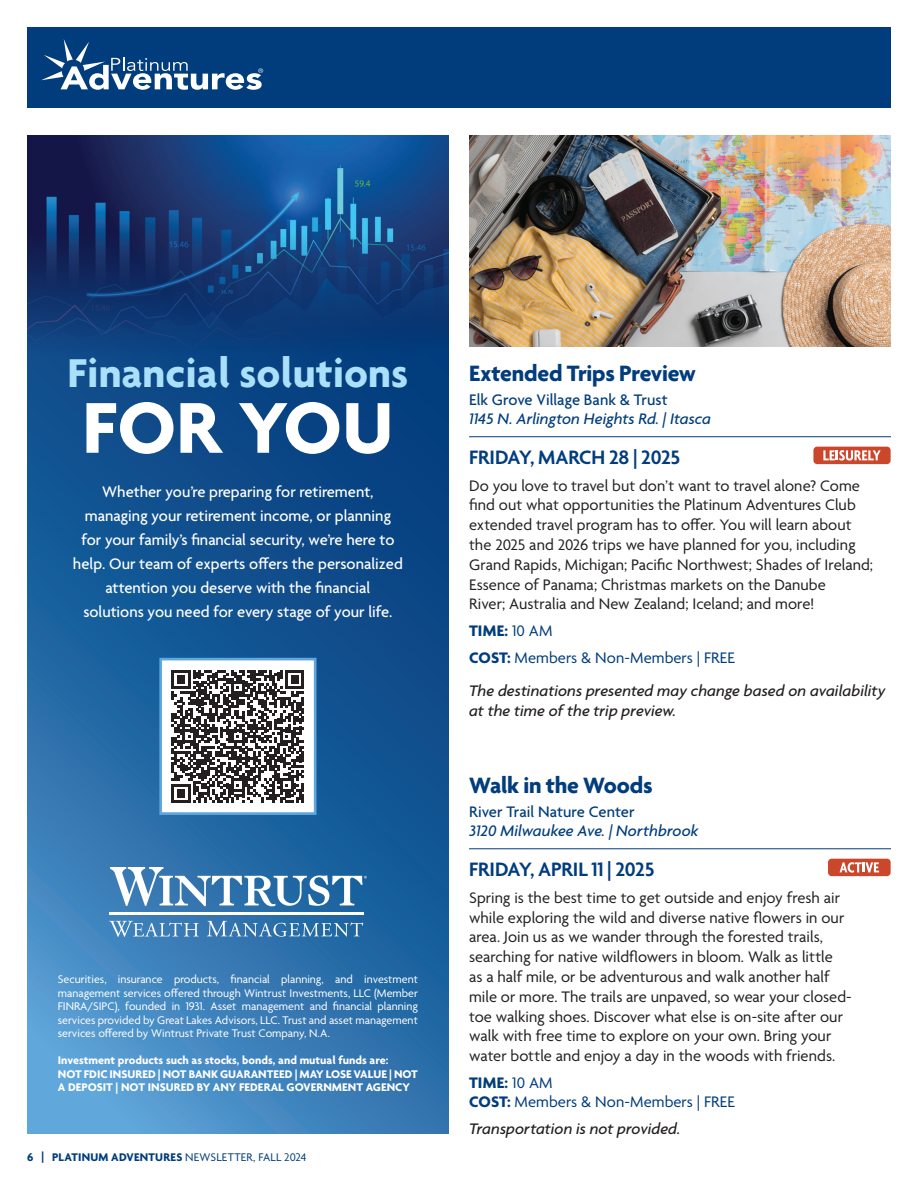
<style>
.page{position:relative;width:918px;height:1188px;background:#fff}
.page>*{position:absolute;margin:0;border:0;box-sizing:border-box;transform-origin:0 0}
.t1{font:700 77.85px "Agenda";color:#fff}
.t2{font:700 43.5px "Agenda";color:#aae0f9}
.EVENT_TITLE{font:700 24px "Agenda";letter-spacing:-.01em;color:#013d7d}
.DATE{font:600 21px "Agenda";letter-spacing:-.01em;color:#013d7d}
.Itin_text{font:16.5px/19.8px "Agenda";color:#231f20}
.t3{font:500 16.5px/24px "Agenda";color:#fff;text-align:center}
.Itin_event{font:italic 500 16.5px/19.8px "Agenda";color:#013d7d}
.Event_disclosure{font:italic 500 16.5px/19.8px "Agenda";letter-spacing:.005em;color:#231f20}
.Itin_cost_call{font:16.5px "Agenda";letter-spacing:.005em;color:#013d7d}
.Itin_cost_call-2{font:700 16.5px "Agenda";letter-spacing:.015em;color:#013d7d}
.t4{font:12px/13.5px "Agenda";color:#fff;text-align:justify}
.t5{font:700 12px/13.5px "Agenda";color:#fff}
.t6{font:700 12px "Agenda";letter-spacing:.02em;color:#013d7d}
.s1{font-weight:400}
.s2{font-style:normal}
.s3{font-weight:700}
</style>
<div class="page">
<div style="left:27px;top:27px;width:864px;height:81px;background:#013d7d"></div>
<svg style="left:41px;top:39px;width:222px;height:51px"></svg>
<img style="left:27px;top:135px;width:422px;height:76px">
<svg style="left:27px;top:211px;width:422px;height:923px;background:#1e5c98"></svg>
<hr style="left:109px;top:912px;width:255px;height:3px;background:#fff">
<svg style="left:109px;top:921px;width:90px;height:16px"></svg>
<svg style="left:207px;top:921px;width:156px;height:16px;background:#548bba"></svg>
<svg style="left:110px;top:867px;width:257px;height:39px"></svg>
<div style="left:161px;top:659px;width:154px;height:155px;background:#fff"></div>
<svg style="left:172px;top:670px;width:132px;height:133px"></svg>
<div style="left:159px;top:658px;width:158px;height:157px;border:3px solid #60a7db"></div>
<hr style="left:469px;top:436px;width:422px;height:1px;background:#013d7d">
<img style="left:469px;top:135px;width:422px;height:212px">
<div style="left:813px;top:447px;width:78px;height:17px;background:#ca472c;border-radius:4px"></div>
<svg style="left:823px;top:450px;width:58px;height:11px"></svg>
<hr style="left:469px;top:848px;width:422px;height:1px;background:#013d7d">
<div style="left:828px;top:859px;width:63px;height:17px;background:#ca472c;border-radius:4px"></div>
<svg style="left:840px;top:862px;width:39px;height:11px"></svg>
<p class="t2" style="left:68px;top:346px;width:342px">Financial solutions</p>
<p class="t1" style="left:82px;top:380px;width:313px">FOR YOU</p>
<p class="t3" style="left:73px;top:481px;width:331px">Whether you’re preparing for retirement, managing your retirement income, or planning for your family’s financial security, we’re here to help. Our team of experts offers the personalized attention you deserve with the financial<br>solutions you need for every stage of your life.</p>
<p class="t4" style="left:58px;top:973px;width:362px">Securities, insurance products, financial planning, and investment management services offered through Wintrust Investments, LLC (Member FINRA/SIPC), founded in 1931. Asset management and financial planning services provided by Great Lakes Advisors, LLC. Trust and asset management services offered by Wintrust Private Trust Company, N.A.</p>
<p class="t5" style="left:58px;top:1053px;width:362px">Investment products such as stocks, bonds, and mutual funds are:<br>NOT FDIC INSURED | NOT BANK GUARANTEED | MAY LOSE VALUE | NOT<br>A DEPOSIT | NOT INSURED BY ANY FEDERAL GOVERNMENT AGENCY</p>
<p class="t6" style="left:27px;top:1151px;width:281px">6 | PLATINUM ADVENTURES <span class="s1">NEWSLETTER, FALL 2024</span></p>
<p class="EVENT_TITLE" style="left:469px;top:360px;width:228px">Extended Trips Preview</p>
<p class="Itin_event" style="left:469px;top:389px;width:243px"><span class="s2">Elk Grove Village Bank &amp; Trust<br></span>1145 N. Arlington Heights Rd. | Itasca</p>
<p class="DATE" style="left:469px;top:446px;width:213px">FRIDAY, MARCH 28 | 2025</p>
<p class="Itin_text" style="left:469px;top:477px;width:405px">Do you love to travel but don’t want to travel alone? Come find out what opportunities the Platinum Adventures Club extended travel program has to offer. You will learn about the 2025 and 2026 trips we have planned for you, including Grand Rapids, Michigan; Pacific Northwest; Shades of Ireland; Essence of Panama; Christmas markets on the Danube<br>River; Australia and New Zealand; Iceland; and more!</p>
<p class="Itin_cost_call-2" style="left:469px;top:622px;width:85px">TIME: <span class="s1">10 AM</span></p>
<p class="Itin_cost_call" style="left:469px;top:648px;width:267px"><span class="s3">COST:</span> Members &amp; Non-Members | FREE</p>
<p class="Event_disclosure" style="left:469px;top:681px;width:418px">The destinations presented may change based on availability at the time of the trip preview.</p>
<p class="EVENT_TITLE" style="left:469px;top:772px;width:185px">Walk in the Woods</p>
<p class="Itin_event" style="left:469px;top:801px;width:231px"><span class="s2">River Trail Nature Center<br></span>3120 Milwaukee Ave. | Northbrook</p>
<p class="DATE" style="left:469px;top:858px;width:187px">FRIDAY, APRIL 11 | 2025</p>
<p class="Itin_text" style="left:469px;top:889px;width:384px">Spring is the best time to get outside and enjoy fresh air while exploring the wild and diverse native flowers in our area. Join us as we wander through the forested trails, searching for native wildflowers in bloom. Walk as little<br>as a half mile, or be adventurous and walk another half mile or more. The trails are unpaved, so wear your closed&shy;toe walking shoes. Discover what else is on-site after our walk with free time to explore on your own. Bring your water bottle and enjoy a day in the woods with friends.</p>
<p class="Itin_cost_call-2" style="left:469px;top:1073px;width:85px">TIME: <span class="s1">10 AM</span></p>
<p class="Itin_cost_call" style="left:469px;top:1093px;width:267px"><span class="s3">COST:</span> Members &amp; Non-Members | FREE</p>
<p class="Event_disclosure" style="left:469px;top:1119px;width:213px">Transportation is not provided.</p>
</div>
